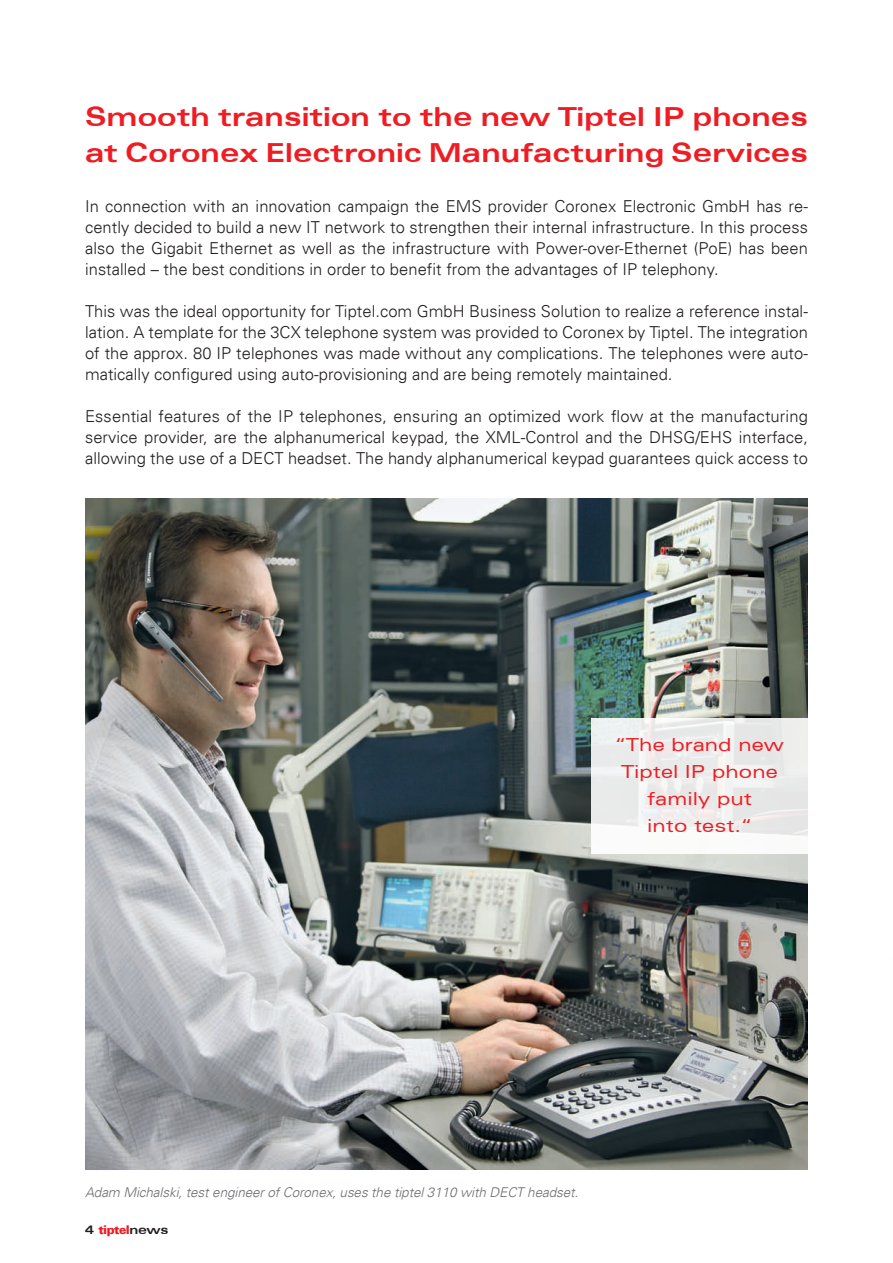
<style>
.page{position:relative;width:893px;height:1263px;background:#fff}
.page>*{position:absolute;margin:0;border:0;box-sizing:border-box;transform-origin:0 0}
.t1{font:700 expanded 26.25px/36px "Univers";letter-spacing:.005em;color:#ee1d23}
.t2{font:expanded 18px/27px "Univers";letter-spacing:.005em;color:#ee1d23;text-align:center}
.t3{font:16.5px/21px "USA Light Plain";letter-spacing:.005em;color:#231f20;text-align:justify}
.t4{font:italic 13.5px "USA Light";letter-spacing:-.01em;color:#6c6d70}
.t5{font:12px "USA Black Plain";letter-spacing:-.04em;color:#ee1d23}
.s1{font-family:"Univers";font-weight:700;font-stretch:expanded;color:#231f20}
</style>
<div class="page">
<img style="left:85px;top:498px;width:723px;height:671px">
<div style="left:591px;top:718px;width:217px;height:136px;background:linear-gradient(to right,#f1f1f1,#edecec)"></div>
<p class="t1" style="left:85px;top:98px;width:724px">Smooth transition to the new Tiptel IP phones at Coronex Electronic Manufacturing Services</p>
<p class="t3" style="left:85px;top:195px;width:724px">In connection with an innovation campaign the EMS provider Coronex Electronic GmbH has re&shy;cently decided to build a new IT network to strengthen their internal infrastructure. In this process also the Gigabit Ethernet as well as the infrastructure with Power-over-Ethernet (PoE) has been installed – the best conditions in order to benefit from the advantages of IP telephony.</p>
<p class="t3" style="left:85px;top:300px;width:724px">This was the ideal opportunity for Tiptel.com GmbH Business Solution to realize a reference instal&shy;lation. A template for the 3CX telephone system was provided to Coronex by Tiptel. The integration of the approx. 80 IP telephones was made without any complications. The telephones were auto&shy;matically configured using auto-provisioning and are being remotely maintained.</p>
<p class="t3" style="left:85px;top:405px;width:724px">Essential features of the IP telephones, ensuring an optimized work flow at the manufacturing service provider, are the alphanumerical keypad, the XML-Control and the DHSG/EHS interface, allowing the use of a DECT headset. The handy alphanumerical keypad guarantees quick access to</p>
<p class="t2" style="left:615px;top:731px;width:170px">“The brand new<br>Tiptel IP phone</p>
<p class="t2" style="left:647px;top:785px;width:106px">family put</p>
<p class="t2" style="left:647px;top:812px;width:106px">into test.“</p>
<p class="t4" style="left:85px;top:1184px;width:495px">Adam Michalski, test engineer of Coronex, uses the tiptel 3110 with DECT headset.</p>
<p class="t5" style="left:85px;top:1222px;width:85px"><span class="s1">4</span> tiptel<span class="s1">news</span></p>
</div>
